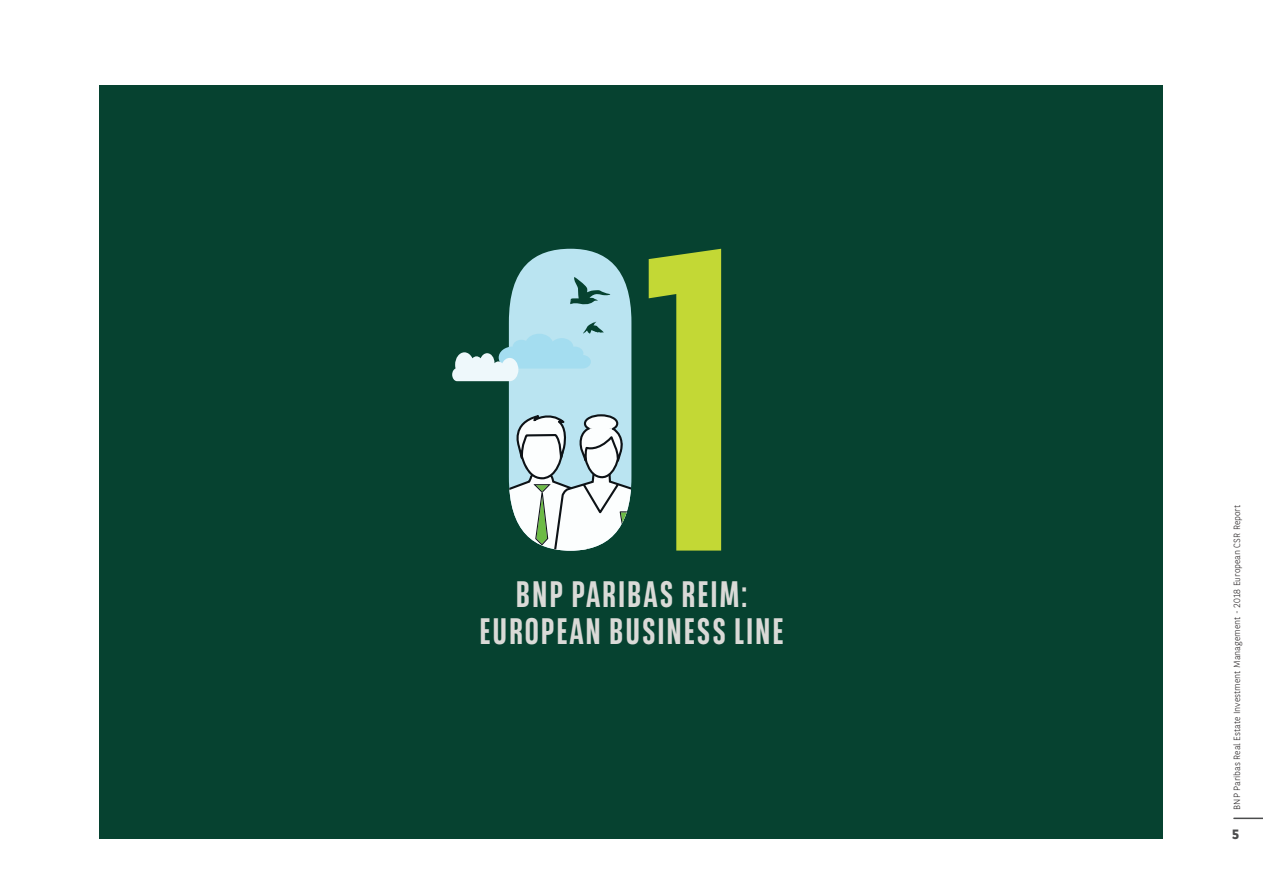
<style>
.page{position:relative;width:1263px;height:893px;background:#fff}
.page>*{position:absolute;margin:0;border:0;box-sizing:border-box;transform-origin:0 0}
.t1{font:700 36.75px/37.5px "BNPP Sans Condensed";letter-spacing:.05em;color:#dadad7;text-align:center}
.t2{font:700 13.5px "BNPP Sans";color:#4b4c4d}
.t3{font:300 9px "BNPP Sans";color:#231f20}
</style>
<div class="page">
<svg style="left:1234px;top:818px;width:29px;height:1px"></svg>
<div style="left:100px;top:85px;width:1063px;height:754px;background:#064230"></div>
<svg style="left:649px;top:249px;width:72px;height:302px"></svg>
<svg style="left:452px;top:249px;width:179px;height:302px"></svg>
<p class="t1" style="left:479px;top:575px;width:306px">BNP PARIBAS REIM:<br>EUROPEAN BUSINESS LINE</p>
<p class="t3" style="left:1231px;top:809px;width:306px;rotate:-90deg">BNP Paribas Real Estate Investment Management - 2018 European CSR Report</p>
<h2 class="t2" style="left:1232px;top:825px;width:9px">5</h2>
</div>
